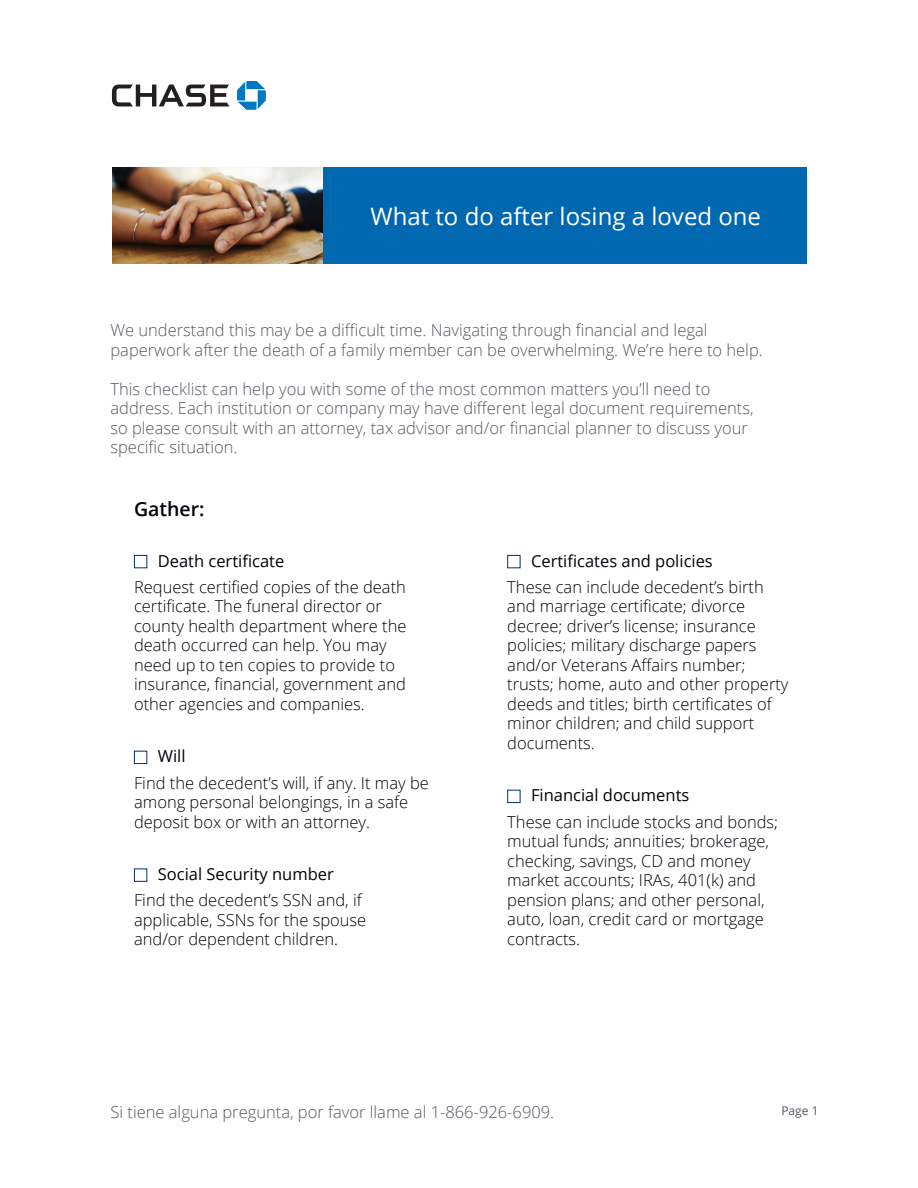
<style>
.page{position:relative;width:918px;height:1188px;background:#fff}
.page>*{position:absolute;margin:0;border:0;box-sizing:border-box;transform-origin:0 0}
.t1{font:24px "Open Sans";color:#fff}
.t2{font:600 19.5px "Open Sans";color:#000109}
.t3{font:300 16.5px/19.5px "Open Sans";color:#000109}
.t4{font:300 16.5px/19.5px "Open Sans";color:#52575f}
.t5{font:16.5px "Open Sans";color:#000109}
.t6{font:12px "Open Sans";color:#52575f}
</style>
<div class="page">
<svg style="left:112px;top:85px;width:117px;height:21px"></svg>
<svg style="left:237px;top:81px;width:29px;height:29px"></svg>
<div style="left:113px;top:167px;width:694px;height:97px;background:#0067b1"></div>
<img style="left:113px;top:167px;width:210px;height:97px">
<div style="left:134px;top:555px;width:13px;height:13px;border:1px solid #002f6b"></div>
<div style="left:134px;top:751px;width:13px;height:13px;border:1px solid #002f6b"></div>
<div style="left:134px;top:869px;width:13px;height:13px;border:1px solid #002f6b"></div>
<div style="left:507px;top:555px;width:13px;height:13px;border:1px solid #002f6b"></div>
<div style="left:507px;top:790px;width:13px;height:13px;border:1px solid #002f6b"></div>
<h1 class="t1" style="left:370px;top:200px;width:392px">What to do after losing a loved one</h1>
<p class="t4" style="left:110px;top:320px;width:654px">We understand this may be a difficult time. Navigating through financial and legal paperwork after the death of a family member can be overwhelming. We’re here to help.</p>
<p class="t4" style="left:110px;top:378px;width:645px">This checklist can help you with some of the most common matters you’ll need to address. Each institution or company may have different legal document requirements, so please consult with an attorney, tax advisor and/or financial planner to discuss your specific situation.</p>
<p class="t2" style="left:134px;top:495px;width:72px">Gather:</p>
<p class="t5" style="left:158px;top:549px;width:128px">Death certificate</p>
<p class="t3" style="left:134px;top:577px;width:274px">Request certified copies of the death certificate. The funeral director or county health department where the death occurred can help. You may need up to ten copies to provide to insurance, financial, government and other agencies and companies.</p>
<p class="t5" style="left:158px;top:745px;width:29px">Will</p>
<p class="t3" style="left:134px;top:773px;width:296px">Find the decedent’s will, if any. It may be among personal belongings, in a safe deposit box or with an attorney.</p>
<p class="t5" style="left:158px;top:863px;width:178px">Social Security number</p>
<p class="t3" style="left:134px;top:890px;width:234px">Find the decedent’s SSN and, if applicable, SSNs for the spouse and/or dependent children.</p>
<p class="t5" style="left:531px;top:549px;width:183px">Certificates and policies</p>
<p class="t3" style="left:507px;top:577px;width:283px">These can include decedent’s birth and marriage certificate; divorce decree; driver’s license; insurance policies; military discharge papers and/or Veterans Affairs number; trusts; home, auto and other property deeds and titles; birth certificates of minor children; and child support documents.</p>
<p class="t5" style="left:531px;top:784px;width:160px">Financial documents</p>
<p class="t3" style="left:507px;top:812px;width:272px">These can include stocks and bonds; mutual funds; annuities; brokerage, checking, savings, CD and money market accounts; IRAs, 401(k) and pension plans; and other personal, auto, loan, credit card or mortgage contracts.</p>
<p class="t4" style="left:110px;top:1101px;width:445px">Si tiene alguna pregunta, por favor llame al 1-866-926-6909.</p>
<p class="t6" style="left:781px;top:1102px;width:39px">Page 1</p>
</div>
